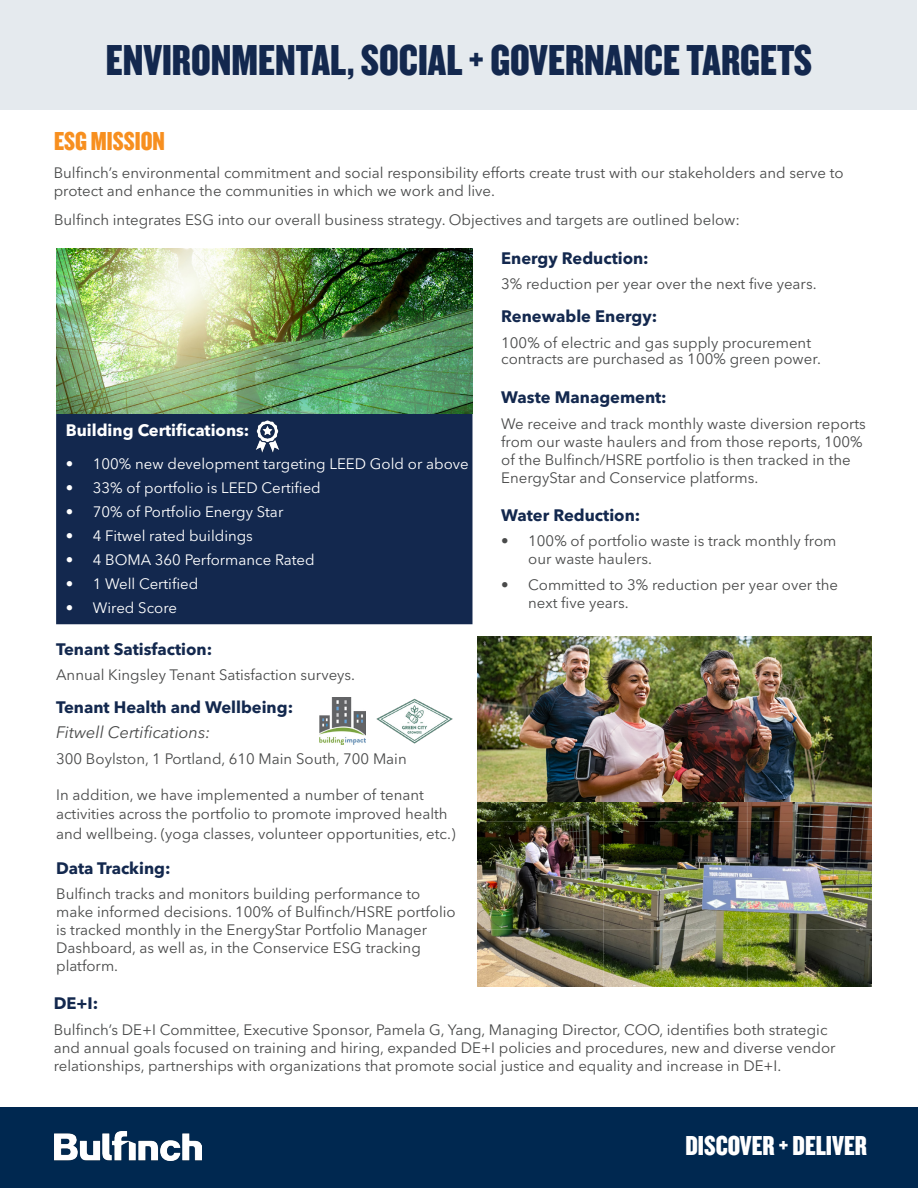
<style>
.page{position:relative;width:918px;height:1188px;background:#fff}
.page>*{position:absolute;margin:0;border:0;box-sizing:border-box;transform-origin:0 0}
.t1{font:45px "Knockout 69 Full Liteweight";color:#13284e}
.t2{font:28.5px "Knockout HTF69 Full Liteweight";color:#fff}
.t3{font:27px "Knockout 69 Full Liteweight";color:#f78f1f}
.t4{font:700 16.5px "Avenir Next LT Pro";color:#13284e}
.t5{font:700 16.5px "Avenir Next LT Pro";color:#fff}
.t6{font:italic 16.5px "Avenir Next LT Pro";color:#494a4a}
.t7{font:15px/18px "Avenir Next LT Pro";color:#494a4a}
.t8{font:15px "Avenir Next LT Pro";color:#fff}
</style>
<div class="page">
<div style="left:56px;top:414px;width:416px;height:210px;background:#13284e"></div>
<div style="left:0;top:0;width:917px;height:109px;background:#e5eaee"></div>
<div style="left:0;top:1108px;width:918px;height:80px;background:#002850"></div>
<img style="left:54px;top:1131px;width:148px;height:30px">
<img style="left:56px;top:248px;width:416px;height:166px">
<img style="left:477px;top:637px;width:394px;height:349px">
<img style="left:319px;top:698px;width:46px;height:46px">
<img style="left:376px;top:698px;width:76px;height:46px">
<img style="left:256px;top:420px;width:24px;height:33px">
<p class="t1" style="left:106px;top:32px;width:708px">ENVIRONMENTAL, SOCIAL + GOVERNANCE TARGETS</p>
<p class="t3" style="left:54px;top:124px;width:112px">ESG MISSION</p>
<p class="t7" style="left:54px;top:164px;width:791px">Bulfinch’s environmental commitment and social responsibility efforts create trust with our stakeholders and serve to protect and enhance the communities in which we work and live.</p>
<p class="t7" style="left:54px;top:210px;width:688px">Bulfinch integrates ESG into our overall business strategy. Objectives and targets are outlined below:</p>
<p class="t4" style="left:501px;top:248px;width:149px">Energy Reduction:</p>
<p class="t7" style="left:501px;top:275px;width:317px">3% reduction per year over the next five years.</p>
<p class="t4" style="left:501px;top:307px;width:157px">Renewable Energy:</p>
<p class="t7" style="left:501px;top:335px;width:321px;line-height:16.5px">100% of electric and gas supply procurement contracts are purchased as 100% green power.</p>
<p class="t4" style="left:501px;top:388px;width:167px">Waste Management:</p>
<p class="t7" style="left:501px;top:415px;width:366px">We receive and track monthly waste diversion reports from our waste haulers and from those reports, 100% of the Bulfinch/HSRE portfolio is then tracked in the EnergyStar and Conservice platforms.</p>
<p class="t4" style="left:501px;top:505px;width:141px">Water Reduction:</p>
<p class="t7" style="left:528px;top:532px;width:310px;text-indent:-27px">• 100% of portfolio waste is track monthly from our waste haulers.</p>
<p class="t7" style="left:528px;top:575px;width:311px;text-indent:-27px">• Committed to 3% reduction per year over the next five years.</p>
<p class="t4" style="left:56px;top:639px;width:158px">Tenant Satisfaction:</p>
<p class="t7" style="left:56px;top:666px;width:301px">Annual Kingsley Tenant Satisfaction surveys.</p>
<p class="t4" style="left:56px;top:697px;width:239px">Tenant Health and Wellbeing:</p>
<p class="t6" style="left:56px;top:723px;width:156px">Fitwell Certifications:</p>
<p class="t7" style="left:56px;top:750px;width:352px">300 Boylston, 1 Portland, 610 Main South, 700 Main</p>
<p class="t7" style="left:56px;top:785px;width:401px;line-height:19.5px">In addition, we have implemented a number of tenant activities across the portfolio to promote improved health and wellbeing. (yoga classes, volunteer opportunities, etc.)</p>
<p class="t4" style="left:56px;top:858px;width:116px">Data Tracking:</p>
<p class="t7" style="left:56px;top:885px;width:401px">Bulfinch tracks and monitors building performance to make informed decisions. 100% of Bulfinch/HSRE portfolio is tracked monthly in the EnergyStar Portfolio Manager Dashboard, as well as, in the Conservice ESG tracking platform.</p>
<p class="t4" style="left:54px;top:993px;width:46px">DE+I:</p>
<p class="t7" style="left:54px;top:1020px;width:783px">Bulfinch’s DE+I Committee, Executive Sponsor, Pamela G, Yang, Managing Director, COO, identifies both strategic and annual goals focused on training and hiring, expanded DE+I policies and procedures, new and diverse vendor relationships, partnerships with organizations that promote social justice and equality and increase in DE+I.</p>
<p class="t5" style="left:66px;top:420px;width:185px">Building Certifications:</p>
<p class="t8" style="left:66px;top:454px;width:404px">• 100% new development targeting LEED Gold or above</p>
<p class="t8" style="left:66px;top:478px;width:256px">• 33% of portfolio is LEED Certified</p>
<p class="t8" style="left:66px;top:502px;width:219px">• 70% of Portfolio Energy Star</p>
<p class="t8" style="left:66px;top:526px;width:189px">• 4 Fitwel rated buildings</p>
<p class="t8" style="left:66px;top:550px;width:250px">• 4 BOMA 360 Performance Rated</p>
<p class="t8" style="left:66px;top:574px;width:134px">• 1 Well Certified</p>
<p class="t8" style="left:66px;top:598px;width:113px">• Wired Score</p>
<p class="t2" style="left:685px;top:1131px;width:183px">DISCOVER + DELIVER</p>
</div>
